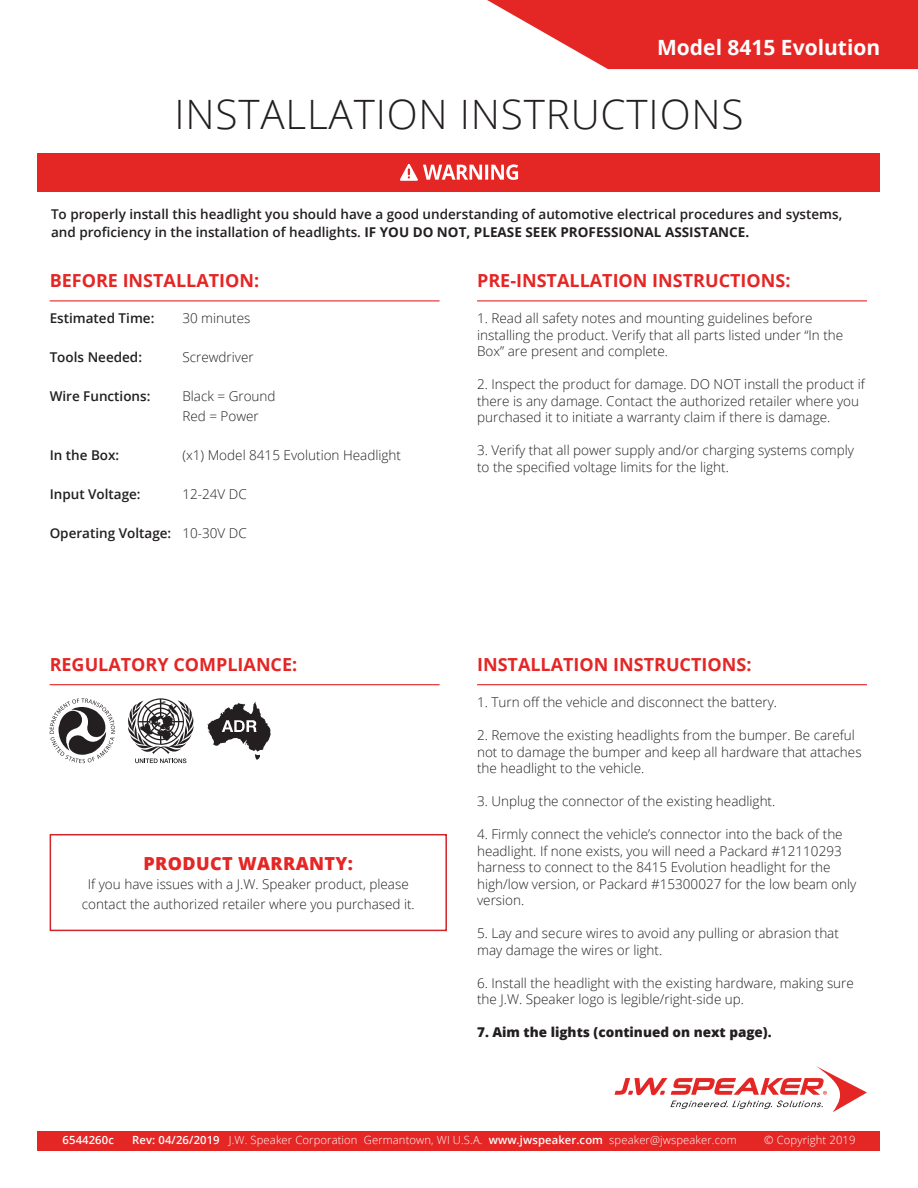
<style>
.page{position:relative;width:918px;height:1188px;background:#fff}
.page>*{position:absolute;margin:0;border:0;box-sizing:border-box;transform-origin:0 0}
.t1{font:300 40.5px "Open Sans";letter-spacing:.02em;color:#231f20}
.t2{font:700 21px "Open Sans";color:#fff}
.t3{font:700 18px "Open Sans";color:#e42625}
.t4{font:800 18px "Open Sans";letter-spacing:.02em;color:#e42625}
.t5{font:300 13.5px/16.5px "Open Sans";color:#231f20}
.t6{font:600 13.5px/18px "Open Sans";color:#231f20}
.t7{font:800 13.5px "Open Sans";color:#231f20}
.t8{font:300 11.25px "Open Sans";letter-spacing:.01em;color:#fff}
.t9{font:600 11.25px "Open Sans";letter-spacing:.01em;color:#fff}
.s1{font-weight:700}
.s2{font-weight:600}
</style>
<div class="page">
<hr style="left:50px;top:300px;width:390px;height:1px;background:#e42625">
<hr style="left:50px;top:684px;width:390px;height:1px;background:#e42625">
<div style="left:38px;top:154px;width:842px;height:38px;background:#e42625"></div>
<svg style="left:400px;top:164px;width:118px;height:17px"></svg>
<div style="left:50px;top:834px;width:397px;height:97px;border:2px solid #d1232a"></div>
<svg style="left:487px;top:0;width:431px;height:69px;background:#e74443"></svg>
<svg style="left:208px;top:702px;width:63px;height:58px"></svg>
<svg style="left:128px;top:698px;width:66px;height:65px"></svg>
<svg style="left:50px;top:698px;width:65px;height:65px"></svg>
<hr style="left:477px;top:300px;width:390px;height:1px;background:#e42625">
<hr style="left:477px;top:684px;width:390px;height:1px;background:#e42625">
<div style="left:38px;top:1131px;width:842px;height:19px;background:#e42625"></div>
<svg style="left:615px;top:1066px;width:252px;height:46px"></svg>
<h2 class="t2" style="left:657px;top:33px;width:225px">Model 8415 Evolution</h2>
<h1 class="t1" style="left:174px;top:87px;width:571px">INSTALLATION INSTRUCTIONS</h1>
<p class="t6" style="left:51px;top:205px;width:793px">To properly install this headlight you should have a good understanding of automotive electrical procedures and systems, and proficiency in the installation of headlights. <span class="s1">IF YOU DO NOT, PLEASE SEEK PROFESSIONAL ASSISTANCE.</span></p>
<h3 class="t3" style="left:50px;top:268px;width:211px">BEFORE INSTALLATION:</h3>
<p class="t6" style="left:50px;top:309px;width:106px">Estimated Time:</p>
<p class="t6" style="left:50px;top:348px;width:94px">Tools Needed:</p>
<p class="t6" style="left:50px;top:387px;width:102px">Wire Functions:</p>
<p class="t6" style="left:50px;top:446px;width:71px">In the Box:</p>
<p class="t6" style="left:50px;top:485px;width:93px">Input Voltage:</p>
<p class="t6" style="left:50px;top:524px;width:123px">Operating Voltage:</p>
<p class="t5" style="left:182px;top:310px;width:70px">30 minutes</p>
<p class="t5" style="left:182px;top:349px;width:73px">Screwdriver</p>
<p class="t5" style="left:182px;top:386px;width:95px;line-height:19.5px">Black = Ground<br>Red = Power</p>
<p class="t5" style="left:182px;top:446px;width:220px">(x1) Model 8415 Evolution Headlight</p>
<p class="t5" style="left:182px;top:485px;width:66px">12-24V DC</p>
<p class="t5" style="left:182px;top:524px;width:66px">10-30V DC</p>
<h3 class="t3" style="left:50px;top:651px;width:249px">REGULATORY COMPLIANCE:</h3>
<h3 class="t4" style="left:144px;top:850px;width:211px">PRODUCT WARRANTY:</h3>
<p class="t5" style="left:82px;top:874px;width:335px;line-height:19.5px;text-align:center">If you have issues with a J.W. Speaker product, please contact the authorized retailer where you purchased it.</p>
<h3 class="t3" style="left:477px;top:268px;width:315px">PRE-INSTALLATION INSTRUCTIONS:</h3>
<p class="t5" style="left:477px;top:310px;width:368px">1. Read all safety notes and mounting guidelines before installing the product. Verify that all parts listed under “In the<br>Box” are present and complete.</p>
<p class="t5" style="left:477px;top:376px;width:389px">2. Inspect the product for damage. DO NOT install the product if there is any damage. Contact the authorized retailer where you purchased it to initiate a warranty claim if there is damage.</p>
<p class="t5" style="left:477px;top:442px;width:378px">3. Verify that all power supply and/or charging systems comply to the specified voltage limits for the light.</p>
<h3 class="t3" style="left:477px;top:651px;width:276px">INSTALLATION INSTRUCTIONS:</h3>
<p class="t5" style="left:477px;top:694px;width:301px">1. Turn off the vehicle and disconnect the battery.</p>
<p class="t5" style="left:477px;top:727px;width:386px">2. Remove the existing headlights from the bumper. Be careful not to damage the bumper and keep all hardware that attaches the headlight to the vehicle.</p>
<p class="t5" style="left:477px;top:793px;width:300px">3. Unplug the connector of the existing headlight.</p>
<p class="t5" style="left:477px;top:826px;width:381px">4. Firmly connect the vehicle’s connector into the back of the headlight. If none exists, you will need a Packard #12110293 harness to connect to the 8415 Evolution headlight for the high/low version, or Packard #15300027 for the low beam only version.</p>
<p class="t5" style="left:477px;top:925px;width:363px">5. Lay and secure wires to avoid any pulling or abrasion that may damage the wires or light.</p>
<p class="t5" style="left:477px;top:974px;width:378px">6. Install the headlight with the existing hardware, making sure the J.W. Speaker logo is legible/right-side up.</p>
<p class="t7" style="left:477px;top:1022px;width:296px">7. Aim the lights (continued on next page).</p>
<p class="t9" style="left:63px;top:1132px;width:53px">6544260c</p>
<p class="t8" style="left:132px;top:1132px;width:606px"><span class="s2">Rev: 04/26/2019</span> J.W. Speaker Corporation Germantown, WI U.S.A. <span class="s2">www.jwspeaker.com</span> speaker@jwspeaker.com</p>
<p class="t8" style="left:764px;top:1132px;width:93px">© Copyright 2019</p>
</div>
